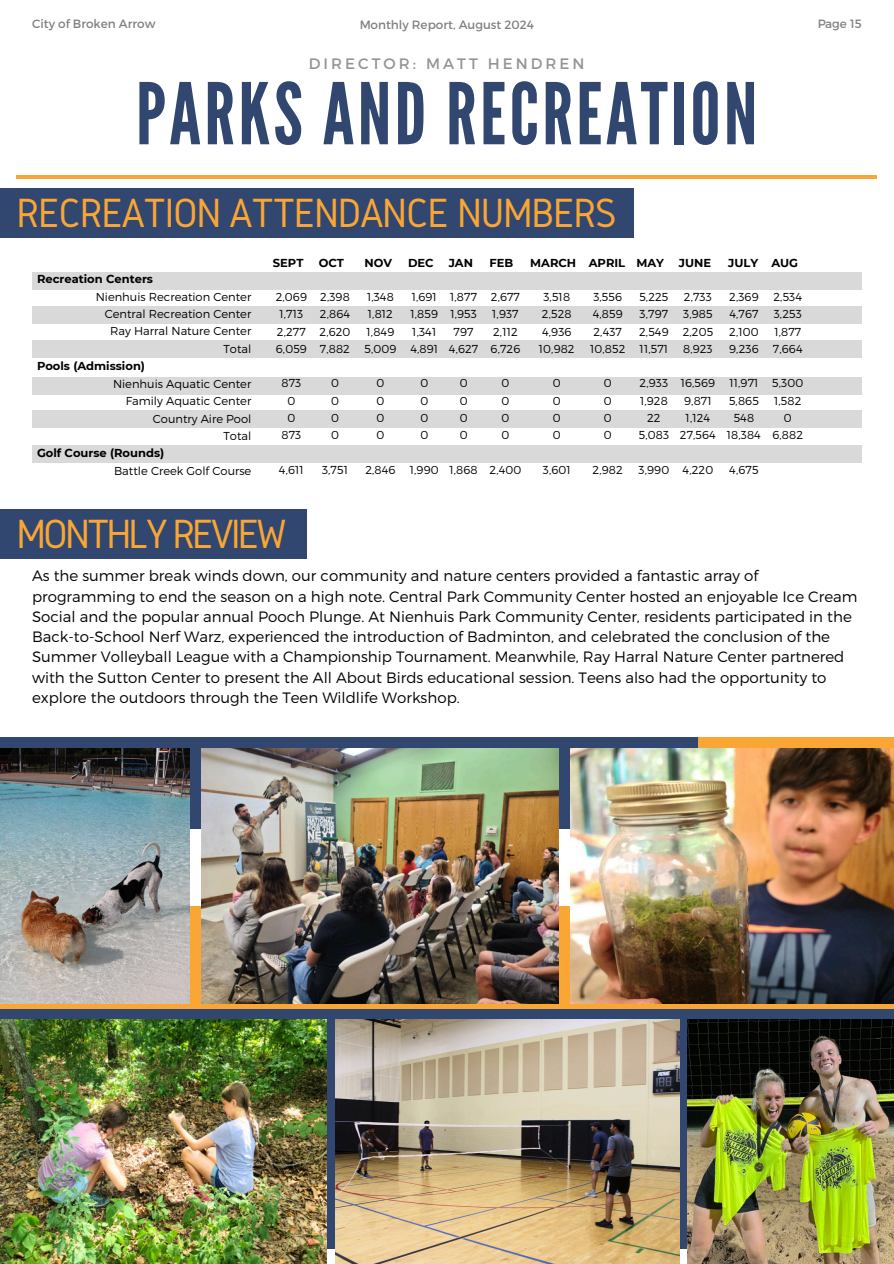
<style>
.page{position:relative;width:894px;height:1264px;background:#fff}
.page>*{position:absolute;margin:0;border:0;box-sizing:border-box;transform-origin:0 0}
.t1{font:84.75px "League Gothic";letter-spacing:.04em;color:#314770}
.t2{font:42.45px "Gidole";letter-spacing:-.03em;color:#faa634}
.t3{font:42.45px "Gidole";letter-spacing:-.07em;color:#faa634}
.t4{font:15.15px "Montserrat";letter-spacing:.2em;color:#919597}
.t5{font:300 15px/20.2px "Montserrat";color:#010101}
.t6{font:12px "Montserrat";color:#010101}
.t7{font:12px "Montserrat";color:#000}
.t8{font:300 11.55px/17.2px "Montserrat";letter-spacing:.01em;color:#000}
.t9{font:700 11.55px "Montserrat";color:#000}
</style>
<div class="page">
<hr style="left:16px;top:175px;width:860px;height:4px;background:#faa634">
<div style="left:0;top:188px;width:633px;height:50px;background:#314770"></div>
<div style="left:0;top:509px;width:307px;height:49px;background:#314770"></div>
<div style="left:32px;top:272px;width:829px;height:17px;background:#d9d9d9"></div>
<div style="left:32px;top:306px;width:829px;height:18px;background:#d9d9d9"></div>
<div style="left:32px;top:340px;width:829px;height:17px;background:#d9d9d9"></div>
<div style="left:32px;top:377px;width:829px;height:17px;background:#d9d9d9"></div>
<div style="left:32px;top:410px;width:829px;height:18px;background:#d9d9d9"></div>
<div style="left:32px;top:445px;width:829px;height:18px;background:#d9d9d9"></div>
<div style="left:697px;top:737px;width:196px;height:397px;background:#faa634"></div>
<div style="left:0;top:906px;width:893px;height:119px;background:#faa634"></div>
<div style="left:0;top:737px;width:697px;height:92px;background:#314770"></div>
<div style="left:0;top:1009px;width:893px;height:239px;background:#314770"></div>
<img style="left:201px;top:749px;width:357px;height:254px">
<img style="left:0;top:749px;width:189px;height:254px">
<img style="left:570px;top:749px;width:323px;height:254px">
<img style="left:0;top:1019px;width:326px;height:244px">
<img style="left:335px;top:1019px;width:344px;height:244px">
<img style="left:687px;top:1019px;width:206px;height:244px">
<p class="t7" style="left:32px;top:16px;width:125px">City of Broken Arrow</p>
<p class="t7" style="left:816px;top:16px;width:46px">Page 15</p>
<p class="t6" style="left:359px;top:17px;width:176px">Monthly Report, August 2024</p>
<h5 class="t4" style="left:309px;top:54px;width:277px">DIRECTOR: MATT HENDREN</h5>
<h5 class="t1" style="left:136px;top:65px;width:622px">PARKS AND RECREATION</h5>
<h5 class="t2" style="left:16px;top:189px;width:601px">RECREATION ATTENDANCE NUMBERS</h5>
<h5 class="t9" style="left:37px;top:271px;width:117px">Recreation Centers</h5>
<h5 class="t8" style="left:96px;top:287px;width:157px">Nienhuis Recreation Center</h5>
<h5 class="t8" style="left:105px;top:305px;width:148px">Central Recreation Center</h5>
<h5 class="t8" style="left:110px;top:322px;width:142px">Ray Harral Nature Center</h5>
<h5 class="t8" style="left:223px;top:339px;width:29px">Total</h5>
<h5 class="t9" style="left:37px;top:358px;width:109px">Pools (Admission)</h5>
<h5 class="t8" style="left:113px;top:375px;width:140px">Nienhuis Aquatic Center</h5>
<p class="t8" style="left:126px;top:392px;width:127px">Family Aquatic Center</p>
<p class="t8" style="left:153px;top:409px;width:100px">Country Aire Pool</p>
<p class="t8" style="left:223px;top:426px;width:29px">Total</p>
<p class="t9" style="left:37px;top:446px;width:129px">Golf Course (Rounds)</p>
<p class="t8" style="left:114px;top:462px;width:139px">Battle Creek Golf Course</p>
<p class="t9" style="left:273px;top:256px;width:32px">SEPT</p>
<p class="t9" style="left:318px;top:256px;width:27px">OCT</p>
<p class="t9" style="left:364px;top:256px;width:29px">NOV</p>
<p class="t9" style="left:408px;top:256px;width:27px">DEC</p>
<p class="t9" style="left:448px;top:256px;width:26px">JAN</p>
<p class="t9" style="left:489px;top:256px;width:25px">FEB</p>
<p class="t9" style="left:636px;top:256px;width:29px">MAY</p>
<p class="t9" style="left:771px;top:256px;width:28px">AUG</p>
<p class="t8" style="left:276px;top:288px;width:33px">2,069</p>
<p class="t8" style="left:279px;top:305px;width:25px">1,713</p>
<p class="t8" style="left:277px;top:322px;width:30px">2,277</p>
<p class="t8" style="left:276px;top:339px;width:33px">6,059</p>
<p class="t8" style="left:281px;top:374px;width:21px">873</p>
<p class="t8" style="left:287px;top:391px;width:9px">0</p>
<p class="t8" style="left:287px;top:408px;width:9px">0</p>
<p class="t8" style="left:281px;top:426px;width:21px">873</p>
<p class="t8" style="left:279px;top:460px;width:26px">4,611</p>
<p class="t9" style="left:530px;top:256px;width:47px">MARCH</p>
<p class="t8" style="left:543px;top:288px;width:28px">3,518</p>
<p class="t8" style="left:541px;top:305px;width:31px">2,528</p>
<p class="t8" style="left:542px;top:322px;width:31px">4,936</p>
<p class="t8" style="left:538px;top:339px;width:37px">10,982</p>
<p class="t8" style="left:552px;top:374px;width:9px">0</p>
<p class="t8" style="left:552px;top:391px;width:9px">0</p>
<p class="t8" style="left:552px;top:408px;width:9px">0</p>
<p class="t8" style="left:552px;top:426px;width:9px">0</p>
<p class="t8" style="left:542px;top:460px;width:29px">3,601</p>
<p class="t9" style="left:588px;top:256px;width:38px">APRIL</p>
<p class="t8" style="left:593px;top:288px;width:30px">3,556</p>
<p class="t8" style="left:592px;top:305px;width:31px">4,859</p>
<p class="t8" style="left:593px;top:322px;width:30px">2,437</p>
<p class="t8" style="left:590px;top:339px;width:37px">10,852</p>
<h2 class="t8" style="left:603px;top:374px;width:9px">0</h2>
<h4 class="t8" style="left:603px;top:391px;width:9px">0</h4>
<p class="t8" style="left:603px;top:408px;width:9px">0</p>
<p class="t8" style="left:603px;top:426px;width:9px">0</p>
<p class="t8" style="left:592px;top:460px;width:32px">2,982</p>
<p class="t9" style="left:678px;top:256px;width:34px">JUNE</p>
<p class="t9" style="left:728px;top:256px;width:32px">JULY</p>
<p class="t8" style="left:683px;top:288px;width:29px">2,733</p>
<p class="t8" style="left:683px;top:305px;width:31px">3,985</p>
<p class="t8" style="left:682px;top:322px;width:32px">2,205</p>
<p class="t8" style="left:683px;top:339px;width:31px">8,923</p>
<p class="t8" style="left:680px;top:374px;width:36px">16,569</p>
<p class="t8" style="left:684px;top:391px;width:29px">9,871</p>
<p class="t8" style="left:685px;top:408px;width:26px">1,124</p>
<p class="t8" style="left:679px;top:426px;width:38px">27,564</p>
<p class="t8" style="left:682px;top:460px;width:32px">4,220</p>
<p class="t8" style="left:320px;top:288px;width:31px">2,398</p>
<p class="t8" style="left:320px;top:305px;width:32px">2,864</p>
<p class="t8" style="left:319px;top:322px;width:32px">2,620</p>
<p class="t8" style="left:320px;top:339px;width:32px">7,882</p>
<p class="t8" style="left:331px;top:374px;width:9px">0</p>
<p class="t8" style="left:331px;top:391px;width:9px">0</p>
<p class="t8" style="left:331px;top:408px;width:9px">0</p>
<p class="t8" style="left:331px;top:426px;width:9px">0</p>
<p class="t8" style="left:322px;top:460px;width:27px">3,751</p>
<p class="t8" style="left:411px;top:288px;width:27px">1,691</p>
<p class="t8" style="left:410px;top:305px;width:29px">1,859</p>
<p class="t8" style="left:412px;top:322px;width:25px">1,341</p>
<p class="t8" style="left:410px;top:339px;width:29px">4,891</p>
<p class="t8" style="left:420px;top:374px;width:9px">0</p>
<p class="t8" style="left:420px;top:391px;width:9px">0</p>
<p class="t8" style="left:420px;top:408px;width:9px">0</p>
<p class="t8" style="left:420px;top:426px;width:9px">0</p>
<p class="t8" style="left:410px;top:460px;width:30px">1,990</p>
<p class="t8" style="left:729px;top:288px;width:31px">2,369</p>
<p class="t8" style="left:729px;top:305px;width:31px">4,767</p>
<p class="t8" style="left:729px;top:322px;width:31px">2,100</p>
<p class="t8" style="left:729px;top:339px;width:31px">9,236</p>
<p class="t8" style="left:729px;top:374px;width:30px">11,971</p>
<p class="t8" style="left:728px;top:391px;width:31px">5,865</p>
<p class="t8" style="left:733px;top:408px;width:22px">548</p>
<p class="t8" style="left:726px;top:426px;width:36px">18,384</p>
<p class="t8" style="left:729px;top:460px;width:31px">4,675</p>
<p class="t8" style="left:367px;top:288px;width:28px">1,348</p>
<p class="t8" style="left:368px;top:305px;width:27px">1,812</p>
<p class="t8" style="left:366px;top:322px;width:29px">1,849</p>
<p class="t8" style="left:364px;top:339px;width:33px">5,009</p>
<p class="t8" style="left:376px;top:374px;width:9px">0</p>
<p class="t8" style="left:376px;top:391px;width:9px">0</p>
<p class="t8" style="left:376px;top:408px;width:9px">0</p>
<p class="t8" style="left:376px;top:426px;width:9px">0</p>
<p class="t8" style="left:365px;top:460px;width:32px">2,846</p>
<p class="t8" style="left:450px;top:288px;width:28px">1,877</p>
<p class="t8" style="left:450px;top:305px;width:28px">1,953</p>
<p class="t8" style="left:453px;top:322px;width:21px">797</p>
<p class="t8" style="left:449px;top:339px;width:31px">4,627</p>
<p class="t8" style="left:459px;top:374px;width:9px">0</p>
<p class="t8" style="left:459px;top:391px;width:9px">0</p>
<p class="t8" style="left:459px;top:408px;width:9px">0</p>
<p class="t8" style="left:459px;top:426px;width:9px">0</p>
<p class="t8" style="left:449px;top:460px;width:30px">1,868</p>
<p class="t8" style="left:490px;top:288px;width:31px">2,677</p>
<p class="t8" style="left:492px;top:305px;width:28px">1,937</p>
<p class="t8" style="left:493px;top:322px;width:26px">2,112</p>
<p class="t8" style="left:490px;top:339px;width:31px">6,726</p>
<p class="t8" style="left:501px;top:374px;width:9px">0</p>
<p class="t8" style="left:501px;top:391px;width:9px">0</p>
<p class="t8" style="left:501px;top:408px;width:9px">0</p>
<p class="t8" style="left:501px;top:426px;width:9px">0</p>
<p class="t8" style="left:489px;top:460px;width:33px">2,400</p>
<p class="t8" style="left:639px;top:288px;width:31px">5,225<br>3,797</p>
<p class="t8" style="left:639px;top:322px;width:31px">2,549</p>
<p class="t8" style="left:639px;top:339px;width:30px">11,571</p>
<p class="t8" style="left:639px;top:374px;width:30px">2,933</p>
<p class="t8" style="left:639px;top:391px;width:29px">1,928</p>
<p class="t8" style="left:647px;top:408px;width:15px">22</p>
<p class="t8" style="left:638px;top:426px;width:32px">5,083</p>
<p class="t8" style="left:638px;top:460px;width:32px">3,990</p>
<p class="t8" style="left:773px;top:288px;width:30px">2,534</p>
<p class="t8" style="left:773px;top:305px;width:30px">3,253</p>
<p class="t8" style="left:774px;top:322px;width:28px">1,877</p>
<p class="t8" style="left:772px;top:339px;width:31px">7,664</p>
<p class="t8" style="left:772px;top:374px;width:33px">5,300</p>
<p class="t8" style="left:774px;top:391px;width:29px">1,582</p>
<p class="t8" style="left:783px;top:408px;width:9px">0</p>
<p class="t8" style="left:772px;top:426px;width:32px">6,882</p>
<h5 class="t3" style="left:16px;top:510px;width:271px">MONTHLY REVIEW</h5>
<h5 class="t5" style="left:32px;top:565px;width:826px">As the summer break winds down, our community and nature centers provided a fantastic array of programming to end the season on a high note. Central Park Community Center hosted an enjoyable Ice Cream Social and the popular annual Pooch Plunge. At Nienhuis Park Community Center, residents participated in the Back-to-School Nerf Warz, experienced the introduction of Badminton, and celebrated the conclusion of the Summer Volleyball League with a Championship Tournament. Meanwhile, Ray Harral Nature Center partnered with the Sutton Center to present the All About Birds educational session. Teens also had the opportunity to explore the outdoors through the Teen Wildlife Workshop.</h5>
</div>
